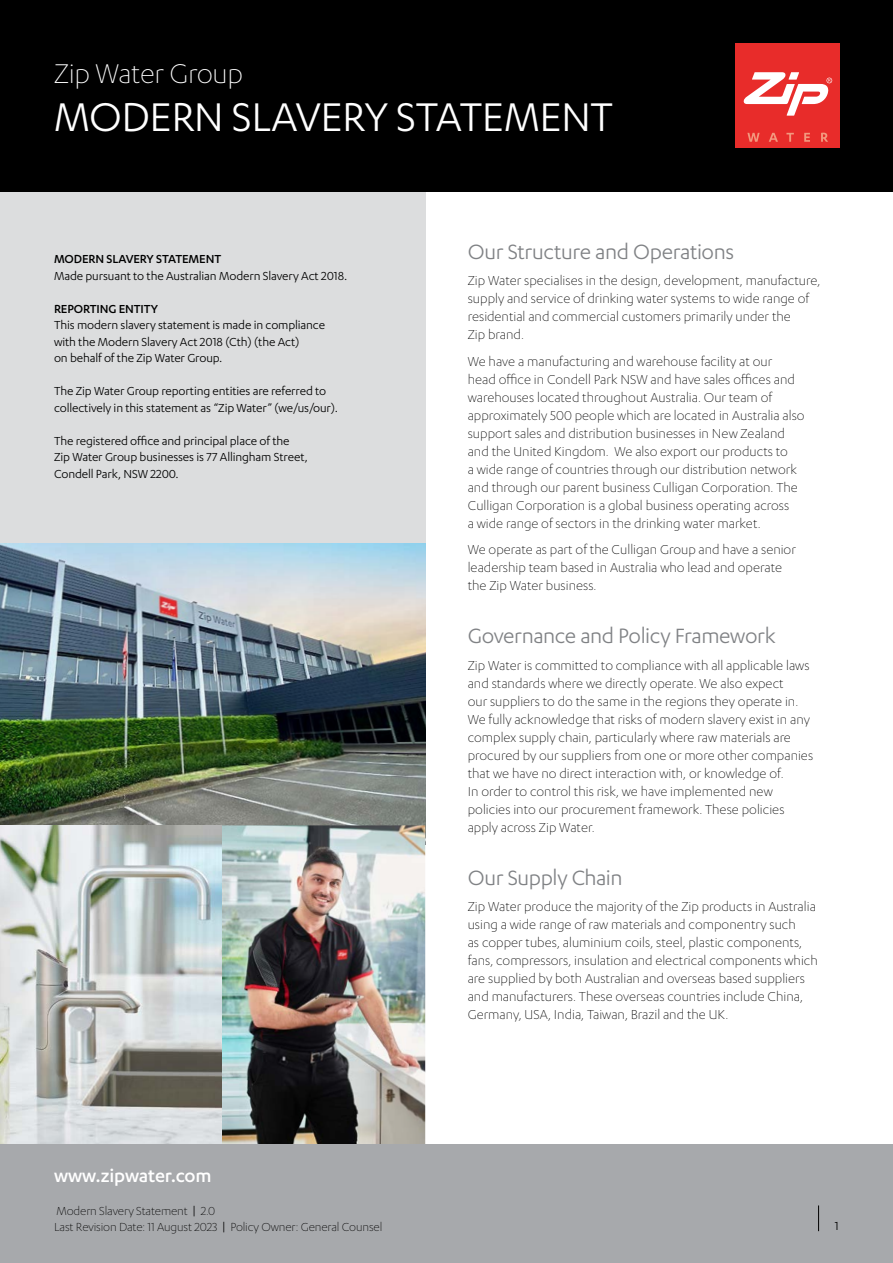
<style>
.page{position:relative;width:893px;height:1263px;background:#fff}
.page>*{position:absolute;margin:0;border:0;box-sizing:border-box;transform-origin:0 0}
.t1{font:46.5px "Karbon";letter-spacing:-.01em;color:#fff}
.t2{font:300 31.5px "Karbon";letter-spacing:-.01em;color:#fff}
.t3{font:24px "Karbon";letter-spacing:-.02em;color:#808285}
.t4{font:500 21px "Karbon";letter-spacing:-.01em;color:#fff}
.t5{font:300 15px/18px "Karbon";color:#000}
.t6{font:13.5px/16.5px "Karbon";letter-spacing:-.01em;color:#000}
.t7{font:300 13.5px/16.5px "Karbon";letter-spacing:-.01em;color:#000}
.t8{font:500 13.5px "Karbon";letter-spacing:-.01em;color:#000}
.s1{font-weight:400}
</style>
<div class="page">
<div style="left:0;top:162px;width:425px;height:469px;background:#dcddde"></div>
<div style="left:0;top:0;width:893px;height:191px;background:#000"></div>
<img style="left:0;top:544px;width:425px;height:281px">
<img style="left:222px;top:825px;width:203px;height:319px">
<img style="left:0;top:825px;width:222px;height:319px">
<div style="left:0;top:1144px;width:893px;height:119px;background:#a7a9ac"></div>
<svg style="left:818px;top:1205px;width:1px;height:26px"></svg>
<div style="left:736px;top:43px;width:104px;height:105px;background:#e82c2a"></div>
<svg style="left:747px;top:133px;width:13px;height:9px"></svg>
<svg style="left:769px;top:133px;width:9px;height:9px"></svg>
<svg style="left:786px;top:133px;width:8px;height:9px"></svg>
<svg style="left:804px;top:133px;width:6px;height:9px"></svg>
<svg style="left:821px;top:133px;width:7px;height:9px"></svg>
<svg style="left:743px;top:72px;width:89px;height:44px"></svg>
<h2 class="t2" style="left:54px;top:56px;width:191px">Zip Water Group</h2>
<h1 class="t1" style="left:54px;top:91px;width:561px">MODERN SLAVERY STATEMENT</h1>
<p class="t8" style="left:54px;top:252px;width:169px">MODERN SLAVERY STATEMENT</p>
<p class="t6" style="left:54px;top:267px;width:295px">Made pursuant to the Australian Modern Slavery Act 2018.</p>
<p class="t8" style="left:54px;top:301px;width:106px">REPORTING ENTITY</p>
<p class="t6" style="left:54px;top:317px;width:273px">This modern slavery statement is made in compliance with the Modern Slavery Act 2018 (Cth) (the Act)<br>on behalf of the Zip Water Group.</p>
<p class="t6" style="left:54px;top:383px;width:286px">The Zip Water Group reporting entities are referred to collectively in this statement as “Zip Water” (we/us/our).</p>
<p class="t6" style="left:54px;top:432px;width:255px">The registered office and principal place of the<br>Zip Water Group businesses is 77 Allingham Street,<br>Condell Park, NSW 2200.</p>
<h3 class="t3" style="left:468px;top:238px;width:268px">Our Structure and Operations</h3>
<p class="t5" style="left:468px;top:271px;width:354px">Zip Water specialises in the design, development, manufacture, supply and service of drinking water systems to wide range of residential and commercial customers primarily under the<br>Zip brand.</p>
<p class="t5" style="left:468px;top:352px;width:338px">We have a manufacturing and warehouse facility at our<br>head office in Condell Park NSW and have sales offices and warehouses located throughout Australia. Our team of approximately 500 people which are located in Australia also support sales and distribution businesses in New Zealand and the United Kingdom. We also export our products to<br>a wide range of countries through our distribution network and through our parent business Culligan Corporation. The Culligan Corporation is a global business operating across<br>a wide range of sectors in the drinking water market.</p>
<p class="t5" style="left:468px;top:540px;width:330px">We operate as part of the Culligan Group and have a senior leadership team based in Australia who lead and operate the Zip Water business.</p>
<h3 class="t3" style="left:468px;top:623px;width:309px">Governance and Policy Framework</h3>
<p class="t5" style="left:468px;top:656px;width:347px">Zip Water is committed to compliance with all applicable laws and standards where we directly operate. We also expect<br>our suppliers to do the same in the regions they operate in.<br>We fully acknowledge that risks of modern slavery exist in any complex supply chain, particularly where raw materials are procured by our suppliers from one or more other companies that we have no direct interaction with, or knowledge of.<br>In order to control this risk, we have implemented new policies into our procurement framework. These policies apply across Zip Water.</p>
<h3 class="t3" style="left:468px;top:864px;width:156px">Our Supply Chain</h3>
<p class="t5" style="left:468px;top:897px;width:352px">Zip Water produce the majority of the Zip products in Australia using a wide range of raw materials and componentry such<br>as copper tubes, aluminium coils, steel, plastic components, fans, compressors, insulation and electrical components which are supplied by both Australian and overseas based suppliers and manufacturers. These overseas countries include China, Germany, USA, India, Taiwan, Brazil and the UK.</p>
<h3 class="t4" style="left:54px;top:1163px;width:159px">www.zipwater.com</h3>
<p class="t7" style="left:54px;top:1202px;width:330px">Modern Slavery Statement <span class="s1">|</span> 2.0<br>Last Revision Date: 11 August 2023 <span class="s1">|</span> Policy Owner: General Counsel</p>
<p class="t6" style="left:835px;top:1217px;width:6px">1</p>
</div>
